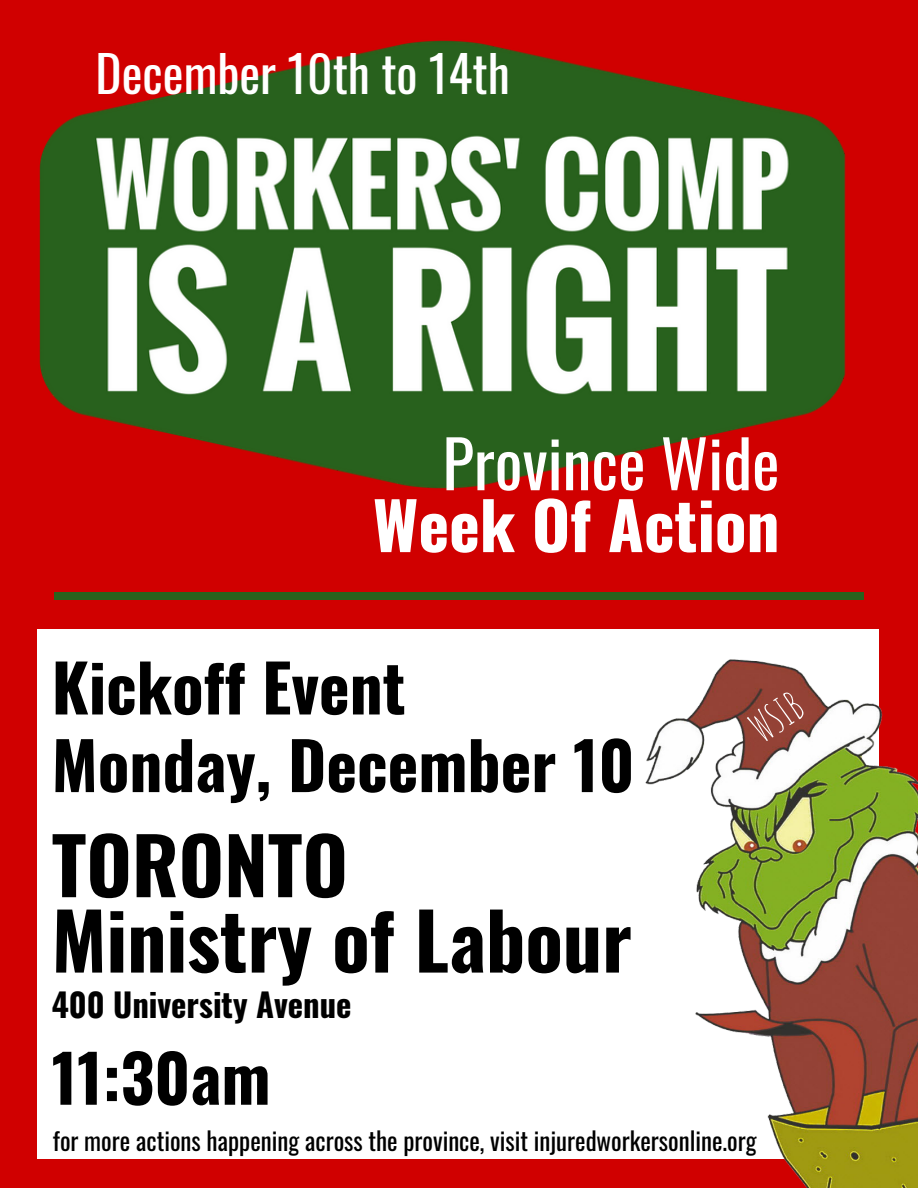
<style>
.page{position:relative;width:918px;height:1188px;background:#d00000}
.page>*{position:absolute;margin:0;border:0;box-sizing:border-box;transform-origin:0 0}
.t1{font:700 77.85px/75.3px "Oswald";color:#000}
.t2{font:700 65.4px/77.7px "Oswald";color:#000}
.t3{font:65.4px "Oswald";color:#fff}
.t4{font:700 65.4px "Oswald";color:#fff}
.t5{font:49.5px "Oswald";color:#fff}
.t6{font:40.2px "Amatic SC";color:#fff}
.t7{font:700 32.7px "Oswald";color:#000}
.t8{font:24.9px "Oswald";color:#000}
</style>
<div class="page">
<img style="left:39px;top:40px;width:807px;height:449px">
<div style="left:37px;top:629px;width:842px;height:530px;background:#fff"></div>
<img style="left:645px;top:659px;width:273px;height:529px">
<div style="left:54px;top:592px;width:46px;height:8px;background:#28621d"></div>
<div style="left:818px;top:592px;width:46px;height:8px;background:#28621d"></div>
<div style="left:99px;top:592px;width:317px;height:8px;background:#28621d"></div>
<div style="left:415px;top:592px;width:316px;height:8px;background:#28621d"></div>
<div style="left:731px;top:592px;width:88px;height:8px;background:#28621d"></div>
<h3 class="t5" style="left:96px;top:35px;width:416px">December 10th to 14th</h3>
<h2 class="t3" style="left:442px;top:412px;width:339px">Province Wide</h2>
<h2 class="t4" style="left:373px;top:474px;width:408px">Week Of Action</h2>
<h2 class="t2" style="left:52px;top:646px;width:584px">Kickoff Event<br>Monday, December 10</h2>
<h1 class="t1" style="left:52px;top:824px;width:582px">TORONTO<br>Ministry of Labour</h1>
<h3 class="t7" style="left:52px;top:979px;width:301px">400 University Avenue</h3>
<h2 class="t2" style="left:52px;top:1036px;width:220px">11:30am</h2>
<h3 class="t6" style="left:740px;top:709px;width:56px;rotate:-33deg">WSIB</h3>
<p class="t8" style="left:53px;top:1121px;width:705px">for more actions happening across the province, visit injuredworkersonline.org</p>
</div>
